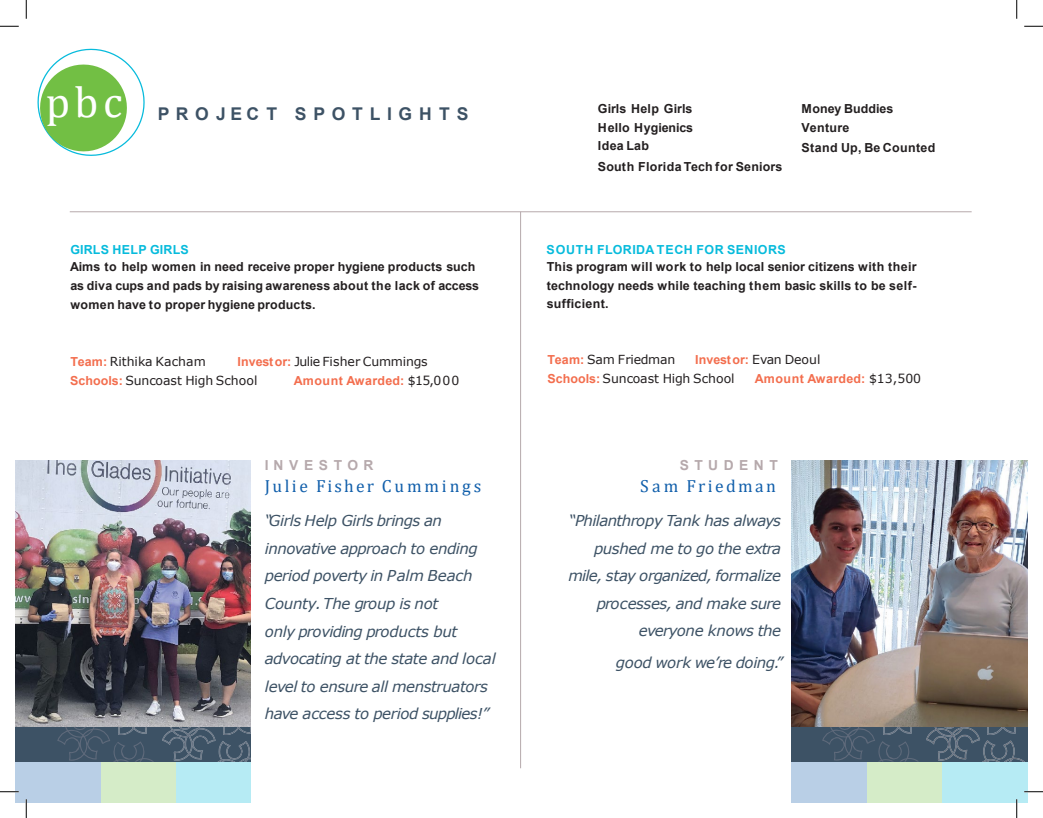
<style>
.page{position:relative;width:1043px;height:818px;background:#fff}
.page>*{position:absolute;margin:0;border:0;box-sizing:border-box;transform-origin:0 0}
.t1{font:43.75px "Cambria";color:#fff}
.t2{font:17.5px "Cambria";letter-spacing:.14em;color:#115fab}
.t3{font:700 17.5px "Arial";letter-spacing:.385em;color:#3d5265}
.t4{font:italic 15px/27.5px "Verdana";letter-spacing:-.035em;color:#3d5265}
.t5{font:700 13.75px "Arial";letter-spacing:.4em;color:#b6a9ac}
.t6{font:700 12.5px/18.8px "Arial";letter-spacing:.01em;color:#231f20}
.t7{font:12.5px "Verdana";letter-spacing:-.005em;color:#231f20}
.t8{font:700 12.5px "Arial";letter-spacing:.035em;color:#f36e4e}
.t9{font:700 12.5px "Arial";letter-spacing:.035em;color:#07bbdc}
.t10{font:700 12.5px "Arial";letter-spacing:.015em;color:#f36e4e}
.t11{font:700 12.5px "Arial";letter-spacing:.03em;color:#231f20}
.t12{font:700 12.5px "Arial";letter-spacing:.015em;color:#07bbdc}
.s1{font-family:"Arial";font-weight:700;color:#f36e4e}
.s2{font-family:"Verdana";font-weight:400;color:#231f20}
</style>
<div class="page">
<svg style="left:37px;top:48px;width:108px;height:108px"></svg>
<img style="left:15px;top:460px;width:235px;height:267px">
<div style="left:176px;top:761px;width:74px;height:41px;background:#b6ebf4"></div>
<div style="left:101px;top:761px;width:75px;height:41px;background:#d5ecc8"></div>
<div style="left:15px;top:761px;width:86px;height:41px;background:#b9cfe6"></div>
<div style="left:15px;top:727px;width:235px;height:34px;background:#3d5265"></div>
<img style="left:162px;top:727px;width:88px;height:34px">
<svg style="left:57px;top:727px;width:96px;height:34px"></svg>
<svg style="left:0;top:791px;width:19px;height:1px"></svg>
<svg style="left:25px;top:799px;width:2px;height:19px"></svg>
<hr style="left:70px;top:211px;width:901px;height:1px;background:#b6a9ac">
<hr style="left:520px;top:212px;width:1px;height:556px;background:#b6a9ac">
<div style="left:942px;top:761px;width:85px;height:41px;background:#b6ebf4"></div>
<div style="left:867px;top:761px;width:74px;height:41px;background:#d5ecc8"></div>
<div style="left:791px;top:761px;width:76px;height:41px;background:#b9cfe6"></div>
<div style="left:791px;top:726px;width:237px;height:35px;background:#3d5265"></div>
<img style="left:927px;top:726px;width:97px;height:35px">
<svg style="left:822px;top:726px;width:97px;height:35px"></svg>
<img style="left:791px;top:460px;width:236px;height:266px">
<svg style="left:1024px;top:790px;width:18px;height:2px"></svg>
<svg style="left:1015px;top:799px;width:2px;height:19px"></svg>
<svg style="left:0;top:26px;width:19px;height:1px"></svg>
<svg style="left:1024px;top:26px;width:18px;height:1px"></svg>
<svg style="left:26px;top:0;width:1px;height:19px"></svg>
<svg style="left:1016px;top:0;width:1px;height:19px"></svg>
<h2 class="t1" style="left:46px;top:77px;width:78px">pbc</h2>
<p class="t3" style="left:158px;top:101px;width:312px">PROJECT SPOTLIGHTS</p>
<p class="t12" style="left:70px;top:241px;width:120px">GIRLS HELP GIRLS</p>
<p class="t6" style="left:70px;top:257px;width:410px">Aims to help women in need receive proper hygiene products such as diva cups and pads by raising awareness about the lack of access women have to proper hygiene products.</p>
<p class="t7" style="left:70px;top:353px;width:137px"><span class="s1">Team:</span> Rithika Kacham</p>
<p class="t7" style="left:237px;top:353px;width:192px"><span class="s1">Investor:</span> Julie Fisher Cummings</p>
<p class="t7" style="left:70px;top:371px;width:189px"><span class="s1">Schools:</span> Suncoast High School</p>
<p class="t8" style="left:294px;top:371px;width:167px">Amount Awarded: <span class="s2">$15,000</span></p>
<p class="t5" style="left:265px;top:455px;width:110px">INVESTOR</p>
<p class="t2" style="left:265px;top:475px;width:218px">Julie Fisher Cummings</p>
<p class="t4" style="left:265px;top:507px;width:214px">“Girls Help Girls brings an innovative approach to ending period poverty in Palm Beach<br>County.The group is not</p>
<p class="t4" style="left:265px;top:617px;width:232px">only providing products but advocating at the state and local level to ensure all menstruators have access to period supplies!”</p>
<p class="t6" style="left:598px;top:99px;width:96px;text-align:justify">Girls Help Girls Hello Hygienics Idea Lab</p>
<p class="t6" style="left:598px;top:157px;width:186px">South Florida Tech for Seniors</p>
<p class="t6" style="left:801px;top:99px;width:93px">Money Buddies<br>Venture</p>
<p class="t11" style="left:801px;top:139px;width:136px">Stand Up, Be Counted</p>
<p class="t9" style="left:546px;top:241px;width:241px">SOUTH FLORIDA TECH FOR SENIORS</p>
<p class="t6" style="left:546px;top:257px;width:371px;text-align:justify">This program will work to help local senior citizens with their technology needs while teaching them basic skills to be self&shy;sufficient.</p>
<p class="t7" style="left:547px;top:351px;width:129px"><span class="s1">Team:</span> Sam Friedman</p>
<p class="t10" style="left:695px;top:351px;width:127px">Investor: <span class="s2">Evan Deoul</span></p>
<p class="t7" style="left:547px;top:370px;width:189px"><span class="s1">Schools:</span> Suncoast High School</p>
<p class="t8" style="left:755px;top:370px;width:168px">Amount Awarded: <span class="s2">$13,500</span></p>
<p class="t5" style="left:679px;top:455px;width:99px">STUDENT</p>
<p class="t2" style="left:640px;top:475px;width:137px">Sam Friedman</p>
<p class="t4" style="left:568px;top:507px;width:214px;text-align:right">“Philanthropy Tank has always pushed me to go the extra mile, stay organized, formalize processes, and make sure everyone knows the</p>
<p class="t4" style="left:616px;top:648px;width:168px">good work we’re doing.”</p>
</div>
